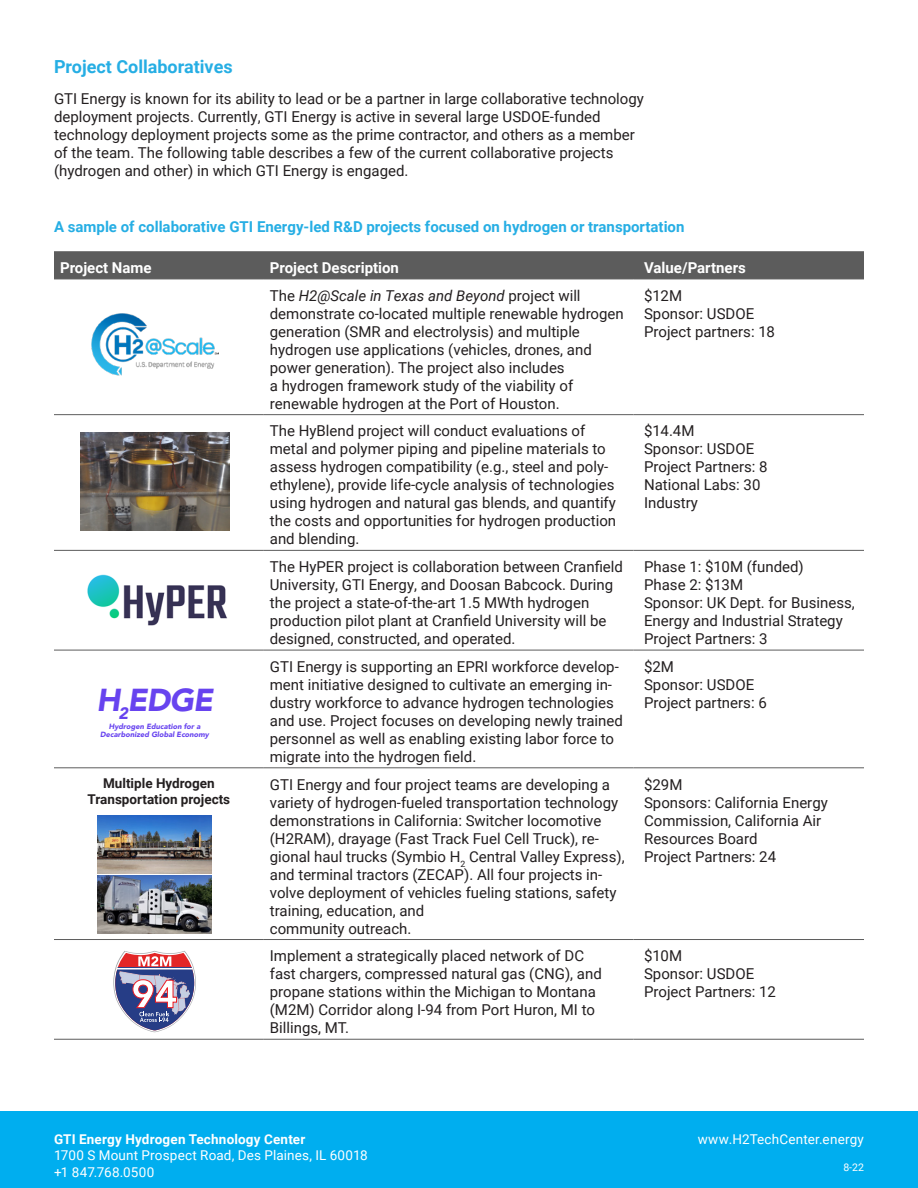
<style>
.page{position:relative;width:918px;height:1188px;background:#fff}
.page>*{position:absolute;margin:0;border:0;box-sizing:border-box;transform-origin:0 0}
.t1{font:italic 900 31.5px "Avenir LT Pro";color:#6743ef}
.Sub1{font:700 18px "Roboto";color:#26aee4}
.body{font:15px/18px "Roboto";color:#231f20}
.Sub2{font:700 15px "Roboto";color:#26aee4}
.body-2{font:700 15px "Roboto";color:#fff}
.body-3{font:13.5px/16.5px "Roboto";letter-spacing:.01em;color:#fff}
.body-4{font:700 13.5px/16.5px "Roboto";color:#231f20;text-align:center}
.body-5{font:700 13.5px "Roboto";letter-spacing:.015em;color:#fff}
.body-6{font:10.5px "Roboto";color:#fff}
.t2{font:italic 900 7.5px/7.5px "Avenir LT Pro";color:#6743ef;text-align:center}
.s1{font-style:italic}
</style>
<div class="page">
<div style="left:0;top:1112px;width:918px;height:76px;background:#00aeef"></div>
<div style="left:54px;top:251px;width:810px;height:28px;background:#5c5c5c"></div>
<hr style="left:54px;top:279px;width:210px;height:1px;background:#5c5c5c">
<hr style="left:264px;top:279px;width:370px;height:1px;background:#5c5c5c">
<hr style="left:634px;top:279px;width:230px;height:1px;background:#5c5c5c">
<hr style="left:54px;top:414px;width:210px;height:1px;background:#5c5c5c">
<hr style="left:264px;top:414px;width:370px;height:1px;background:#5c5c5c">
<hr style="left:634px;top:414px;width:230px;height:1px;background:#5c5c5c">
<hr style="left:54px;top:550px;width:210px;height:1px;background:#5c5c5c">
<hr style="left:264px;top:550px;width:370px;height:1px;background:#5c5c5c">
<hr style="left:634px;top:550px;width:230px;height:1px;background:#5c5c5c">
<hr style="left:54px;top:650px;width:210px;height:1px;background:#5c5c5c">
<hr style="left:264px;top:650px;width:370px;height:1px;background:#5c5c5c">
<hr style="left:634px;top:650px;width:230px;height:1px;background:#5c5c5c">
<hr style="left:54px;top:767px;width:210px;height:1px;background:#5c5c5c">
<hr style="left:264px;top:767px;width:370px;height:1px;background:#5c5c5c">
<hr style="left:634px;top:767px;width:230px;height:1px;background:#5c5c5c">
<hr style="left:54px;top:939px;width:210px;height:1px;background:#5c5c5c">
<hr style="left:264px;top:939px;width:370px;height:1px;background:#5c5c5c">
<hr style="left:634px;top:939px;width:230px;height:1px;background:#5c5c5c">
<hr style="left:54px;top:1039px;width:210px;height:1px;background:#5c5c5c">
<hr style="left:264px;top:1039px;width:370px;height:1px;background:#5c5c5c">
<hr style="left:634px;top:1039px;width:230px;height:1px;background:#5c5c5c">
<img style="left:87px;top:574px;width:140px;height:52px">
<img style="left:91px;top:313px;width:128px;height:63px">
<img style="left:98px;top:815px;width:114px;height:119px">
<svg style="left:113px;top:951px;width:83px;height:81px"></svg>
<img style="left:80px;top:432px;width:149px;height:99px">
<p class="Sub1" style="left:54px;top:54px;width:180px">Project Collaboratives</p>
<p class="body" style="left:54px;top:89px;width:592px">GTI Energy is known for its ability to lead or be a partner in large collaborative technology deployment projects. Currently, GTI Energy is active in several large USDOE-funded technology deployment projects some as the prime contractor, and others as a member of the team. The following table describes a few of the current collaborative projects (hydrogen and other) in which GTI Energy is engaged.</p>
<p class="Sub2" style="left:54px;top:216px;width:632px">A sample of collaborative GTI Energy-led R&amp;D projects focused on hydrogen or transportation</p>
<p class="body-2" style="left:60px;top:257px;width:93px">Project Name</p>
<p class="body-2" style="left:270px;top:257px;width:131px">Project Description</p>
<p class="body-2" style="left:644px;top:257px;width:103px">Value/Partners</p>
<p class="body" style="left:270px;top:286px;width:355px">The <span class="s1">H2@Scale in Texas and Beyond</span> project will demonstrate co-located multiple renewable hydrogen generation (SMR and electrolysis) and multiple hydrogen use applications (vehicles, drones, and power generation). The project also includes<br>a hydrogen framework study of the viability of renewable hydrogen at the Port of Houston.</p>
<p class="body" style="left:644px;top:286px;width:132px">$12M<br>Sponsor: USDOE<br>Project partners: 18</p>
<p class="body" style="left:270px;top:421px;width:348px">The HyBlend project will conduct evaluations of metal and polymer piping and pipeline materials to assess hydrogen compatibility (e.g., steel and poly&shy;ethylene), provide life-cycle analysis of technologies using hydrogen and natural gas blends, and quantify the costs and opportunities for hydrogen production and blending.</p>
<p class="body" style="left:644px;top:421px;width:125px">$14.4M<br>Sponsor: USDOE<br>Project Partners: 8<br>National Labs: 30<br>Industry</p>
<p class="body" style="left:270px;top:557px;width:355px">The HyPER project is collaboration between Cranfield University, GTI Energy, and Doosan Babcock. During the project a state-of-the-art 1.5 MWth hydrogen production pilot plant at Cranfield University will be designed, constructed, and operated.</p>
<p class="body" style="left:644px;top:557px;width:212px">Phase 1: $10M (funded)<br>Phase 2: $13M<br>Sponsor: UK Dept. for Business,<br>Energy and Industrial Strategy<br>Project Partners: 3</p>
<p class="body" style="left:270px;top:657px;width:355px">GTI Energy is supporting an EPRI workforce develop&shy;ment initiative designed to cultivate an emerging in&shy;dustry workforce to advance hydrogen technologies and use. Project focuses on developing newly trained personnel as well as enabling existing labor force to migrate into the hydrogen field.</p>
<p class="body" style="left:644px;top:657px;width:124px">$2M<br>Sponsor: USDOE<br>Project partners: 6</p>
<p class="body-4" style="left:88px;top:774px;width:144px">Multiple Hydrogen<br>Transportation projects</p>
<p class="body" style="left:270px;top:775px;width:356px">GTI Energy and four project teams are developing a variety of hydrogen-fueled transportation technology demonstrations in California: Switcher locomotive (H2RAM), drayage (Fast Track Fuel Cell Truck), re&shy;gional haul trucks (Symbio H<sub>2</sub> Central Valley Express), and terminal tractors (ZECAP). All four projects in&shy;volve deployment of vehicles fueling stations, safety training, education, and<br>community outreach.</p>
<p class="body" style="left:644px;top:775px;width:185px">$29M<br>Sponsors: California Energy<br>Commission, California Air<br>Resources Board<br>Project Partners: 24</p>
<p class="body" style="left:270px;top:946px;width:334px">Implement a strategically placed network of DC fast chargers, compressed natural gas (CNG), and propane stations within the Michigan to Montana (M2M) Corridor along I-94 from Port Huron, MI to Billings, MT.</p>
<p class="body" style="left:644px;top:946px;width:133px">$10M<br>Sponsor: USDOE<br>Project Partners: 12</p>
<p class="t1" style="left:96px;top:681px;width:118px">H<sub>2</sub>EDGE</p>
<p class="t2" style="left:100px;top:723px;width:111px">Hydrogen Education for a<br>Decarbonized Global Economy</p>
<p class="body-5" style="left:54px;top:1129px;width:253px">GTI Energy Hydrogen Technology Center</p>
<p class="body-3" style="left:698px;top:1130px;width:168px">www.H2TechCenter.energy</p>
<p class="body-3" style="left:54px;top:1147px;width:315px">1700 S Mount Prospect Road, Des Plaines, IL 60018 +1 847.768.0500</p>
<p class="body-6" style="left:843px;top:1159px;width:22px">8-22</p>
</div>
